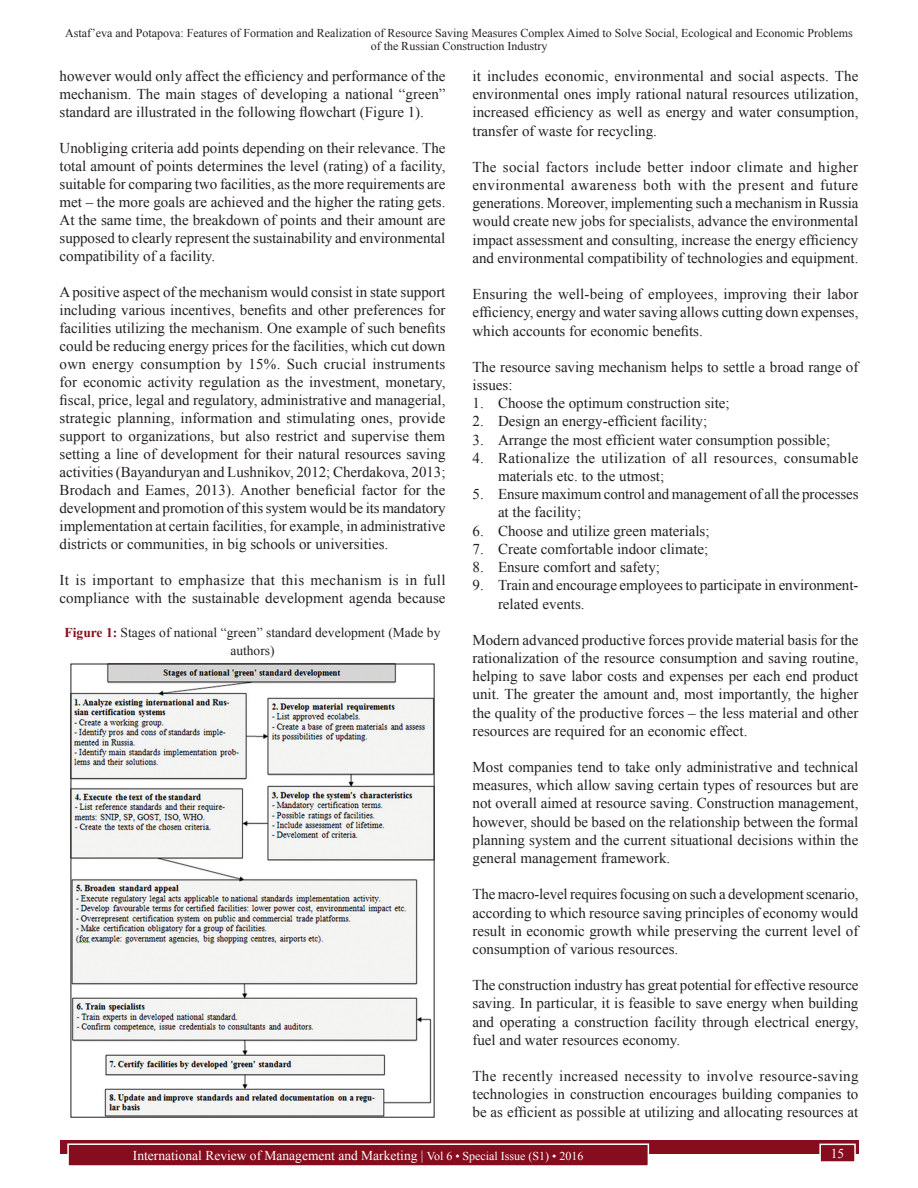
<style>
.page{position:relative;width:918px;height:1188px;background:#fff}
.page>*{position:absolute;margin:0;border:0;box-sizing:border-box;transform-origin:0 0}
.TX{font:15px/18.1px "Times New Roman";color:#231f20;text-align:justify}
.L{font:15px/18.1px "Times New Roman";color:#231f20}
.L-2{font:15px/18.1px "Times New Roman";letter-spacing:.025em;color:#231f20}
.LL{font:15px/18.1px "Times New Roman";letter-spacing:-.005em;color:#231f20}
.TX_No_After_Space{font:15px/18.1px "Times New Roman";color:#231f20}
.Folio{font:13.5px "Times New Roman";color:#fff}
.FGC{font:13.5px/18px "Times New Roman";color:#231f20;text-align:center}
.t1{font:12px/12.6px "Times New Roman";color:#231f20;text-align:center}
.s1{font-weight:700;color:#850d1d}
.s2{font-size:12px}
</style>
<div class="page">
<div style="left:60px;top:1140px;width:798px;height:13px;background:#850d1d"></div>
<div style="left:68px;top:1144px;width:580px;height:22px;background:#850d1d"></div>
<div style="left:67px;top:1143px;width:582px;height:24px;border:2px solid #fff"></div>
<div style="left:820px;top:1144px;width:35px;height:18px;background:#850d1d"></div>
<div style="left:819px;top:1144px;width:37px;height:19px;border:2px solid #fff"></div>
<img style="left:73px;top:666px;width:359px;height:449px">
<p class="t1" style="left:65px;top:26px;width:789px">Astaf’eva and Potapova: Features of Formation and Realization of Resource Saving Measures Complex Aimed to Solve Social, Ecological and Economic Problems of the Russian Construction Industry</p>
<p class="TX" style="left:60px;top:66px;width:387px">however would only affect the efficiency and performance of the mechanism. The main stages of developing a national “green” standard are illustrated in the following flowchart (Figure 1).</p>
<p class="TX" style="left:60px;top:138px;width:387px">Unobliging criteria add points depending on their relevance. The total amount of points determines the level (rating) of a facility, suitable for comparing two facilities, as the more requirements are met – the more goals are achieved and the higher the rating gets.<br>At the same time, the breakdown of points and their amount are supposed to clearly represent the sustainability and environmental compatibility of a facility.</p>
<p class="TX" style="left:60px;top:282px;width:388px">A positive aspect of the mechanism would consist in state support including various incentives, benefits and other preferences for facilities utilizing the mechanism. One example of such benefits could be reducing energy prices for the facilities, which cut down own energy consumption by 15%. Such crucial instruments for economic activity regulation as the investment, monetary, fiscal, price, legal and regulatory, administrative and managerial, strategic planning, information and stimulating ones, provide support to organizations, but also restrict and supervise them setting a line of development for their natural resources saving activities (Bayanduryan and Lushnikov, 2012; Cherdakova, 2013; Brodach and Eames, 2013). Another beneficial factor for the development and promotion of this system would be its mandatory implementation at certain facilities, for example, in administrative districts or communities, in big schools or universities.</p>
<p class="TX" style="left:60px;top:570px;width:388px">It is important to emphasize that this mechanism is in full compliance with the sustainable development agenda because</p>
<p class="FGC" style="left:65px;top:623px;width:377px"><span class="s1">Figure 1:</span> Stages of national “green” standard development (Made by authors)</p>
<p class="TX" style="left:472px;top:66px;width:388px">it includes economic, environmental and social aspects. The environmental ones imply rational natural resources utilization, increased efficiency as well as energy and water consumption, transfer of waste for recycling.</p>
<p class="TX" style="left:472px;top:157px;width:387px">The social factors include better indoor climate and higher environmental awareness both with the present and future generations. Moreover, implementing such a mechanism in Russia would create new jobs for specialists, advance the environmental impact assessment and consulting, increase the energy efficiency and environmental compatibility of technologies and equipment.</p>
<p class="TX" style="left:472px;top:285px;width:387px">Ensuring the well-being of employees, improving their labor efficiency, energy and water saving allows cutting down expenses, which accounts for economic benefits.</p>
<p class="TX_No_After_Space" style="left:472px;top:357px;width:387px">The resource saving mechanism helps to settle a broad range of issues:</p>
<p class="L" style="left:472px;top:394px;width:259px">1. Choose the optimum construction site;</p>
<p class="L" style="left:472px;top:412px;width:236px">2. Design an energy-efficient facility;</p>
<p class="L" style="left:472px;top:430px;width:359px">3. Arrange the most efficient water consumption possible;</p>
<p class="L-2" style="left:498px;top:448px;width:362px;text-indent:-26px">4. Rationalize the utilization of all resources, consumable materials etc. to the utmost;</p>
<p class="L" style="left:498px;top:485px;width:362px;text-indent:-26px">5. Ensure maximum control and management of all the processes at the facility;</p>
<p class="L" style="left:472px;top:521px;width:239px">6. Choose and utilize green materials;</p>
<p class="L" style="left:472px;top:539px;width:237px">7. Create comfortable indoor climate;</p>
<p class="L" style="left:472px;top:558px;width:189px">8. Ensure comfort and safety;</p>
<p class="LL" style="left:498px;top:576px;width:362px;text-indent:-26px">9. Train and encourage employees to participate in environment&shy;related events.</p>
<p class="TX" style="left:472px;top:630px;width:388px">Modern advanced productive forces provide material basis for the rationalization of the resource consumption and saving routine, helping to save labor costs and expenses per each end product unit. The greater the amount and, most importantly, the higher the quality of the productive forces – the less material and other resources are required for an economic effect.</p>
<p class="TX" style="left:472px;top:757px;width:387px">Most companies tend to take only administrative and technical measures, which allow saving certain types of resources but are not overall aimed at resource saving. Construction management, however, should be based on the relationship between the formal planning system and the current situational decisions within the general management framework.</p>
<p class="TX" style="left:472px;top:885px;width:388px">The macro-level requires focusing on such a development scenario, according to which resource saving principles of economy would result in economic growth while preserving the current level of consumption of various resources.</p>
<p class="TX" style="left:472px;top:976px;width:388px">The construction industry has great potential for effective resource saving. In particular, it is feasible to save energy when building and operating a construction facility through electrical energy, fuel and water resources economy.</p>
<p class="TX" style="left:472px;top:1066px;width:388px">The recently increased necessity to involve resource-saving technologies in construction encourages building companies to be as efficient as possible at utilizing and allocating resources at</p>
<p class="Folio" style="left:133px;top:1146px;width:452px">International Review of Management and Marketing | <span class="s2">Vol 6 • Special Issue (S1) • 2016</span></p>
<p class="Folio" style="left:831px;top:1144px;width:15px">15</p>
</div>
